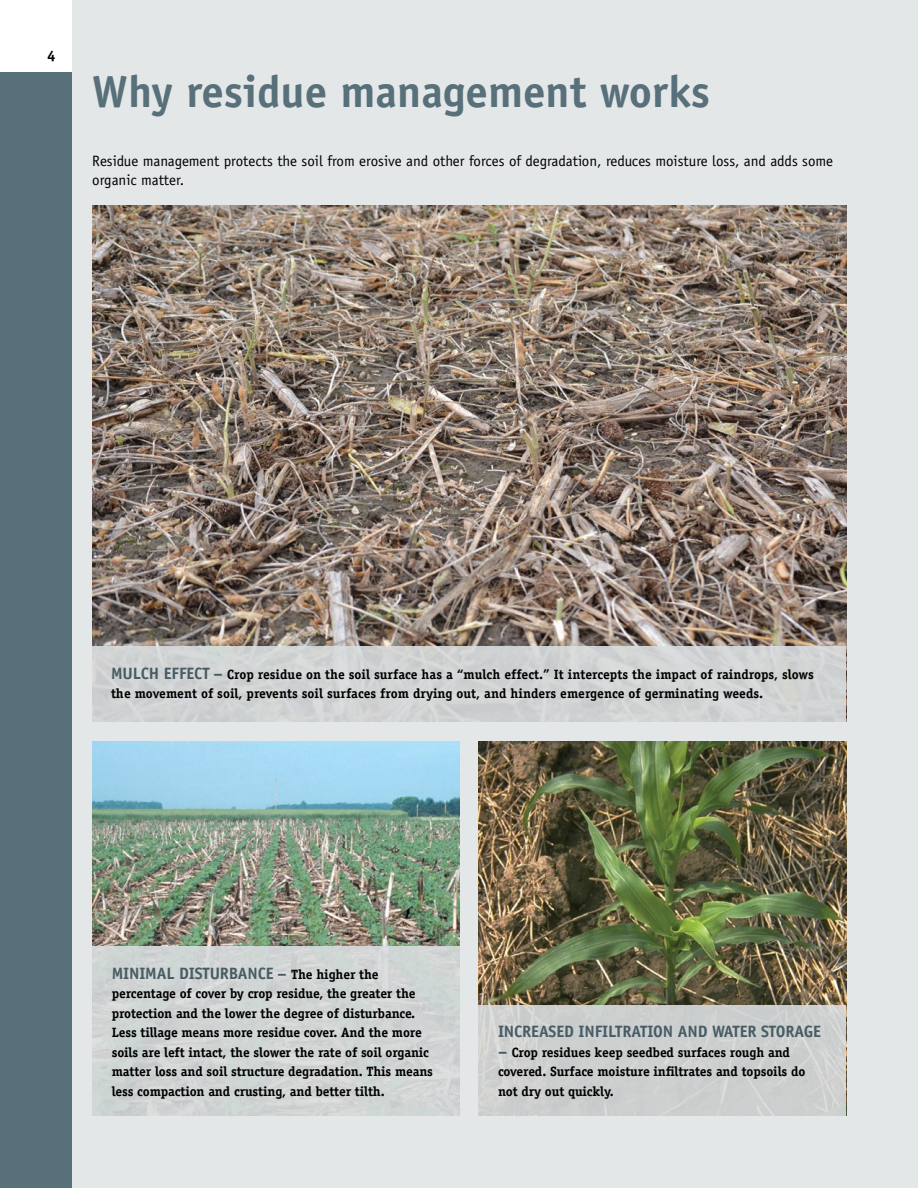
<style>
.page{position:relative;width:918px;height:1188px;background:#fff}
.page>*{position:absolute;margin:0;border:0;box-sizing:border-box;transform-origin:0 0}
.HEADING_1{font:700 45px "Officina Sans";color:#58707a}
.Captions{font:700 16.5px "Officina Sans";letter-spacing:-.01em;color:#475c64}
.body_text__sans{font:15px/19.5px "Officina Sans";color:#000}
.t1{font:700 15px "Officina Sans";color:#000}
.Captions-2{font:700 13.5px/19.5px "Officina Serif";letter-spacing:-.01em;color:#000}
.s1{font-family:"Officina Sans";font-size:16.5px;color:#475c64}
.s2{font-family:"Officina Serif";font-size:13.5px;color:#000}
</style>
<div class="page">
<div style="left:72px;top:0;width:846px;height:1188px;background:#e4e7e8"></div>
<div style="left:0;top:72px;width:72px;height:1116px;background:#58707a"></div>
<img style="left:92px;top:205px;width:754px;height:441px">
<img style="left:478px;top:742px;width:368px;height:263px">
<img style="left:92px;top:742px;width:368px;height:204px">
<div style="left:92px;top:646px;width:754px;height:76px;background:#d2d4d4"></div>
<div style="left:478px;top:1005px;width:368px;height:111px;background:#cdcfcf"></div>
<div style="left:92px;top:946px;width:368px;height:170px;background:#d0d5d4"></div>
<p class="t1" style="left:47px;top:46px;width:10px">4</p>
<h2 class="HEADING_1" style="left:92px;top:64px;width:619px">Why residue management works</h2>
<p class="body_text__sans" style="left:92px;top:151px;width:742px">Residue management protects the soil from erosive and other forces of degradation, reduces moisture loss, and adds some organic matter.</p>
<p class="Captions-2" style="left:111px;top:664px;width:704px"><span class="s1">MULCH EFFECT –</span> Crop residue on the soil surface has a “mulch effect.” It intercepts the impact of raindrops, slows the movement of soil, prevents soil surfaces from drying out, and hinders emergence of germinating weeds.</p>
<p class="Captions" style="left:112px;top:963px;width:268px">MINIMAL DISTURBANCE – <span class="s2">The higher the</span></p>
<p class="Captions-2" style="left:112px;top:984px;width:323px">percentage of cover by crop residue, the greater the protection and the lower the degree of disturbance.<br>Less tillage means more residue cover. And the more soils are left intact, the slower the rate of soil organic matter loss and soil structure degradation. This means less compaction and crusting, and better tilth.</p>
<p class="Captions" style="left:498px;top:1022px;width:325px">INCREASED INFILTRATION AND WATER STORAGE</p>
<p class="Captions-2" style="left:498px;top:1042px;width:309px"><span class="s1">–</span> Crop residues keep seedbed surfaces rough and covered. Surface moisture infiltrates and topsoils do not dry out quickly.</p>
</div>
